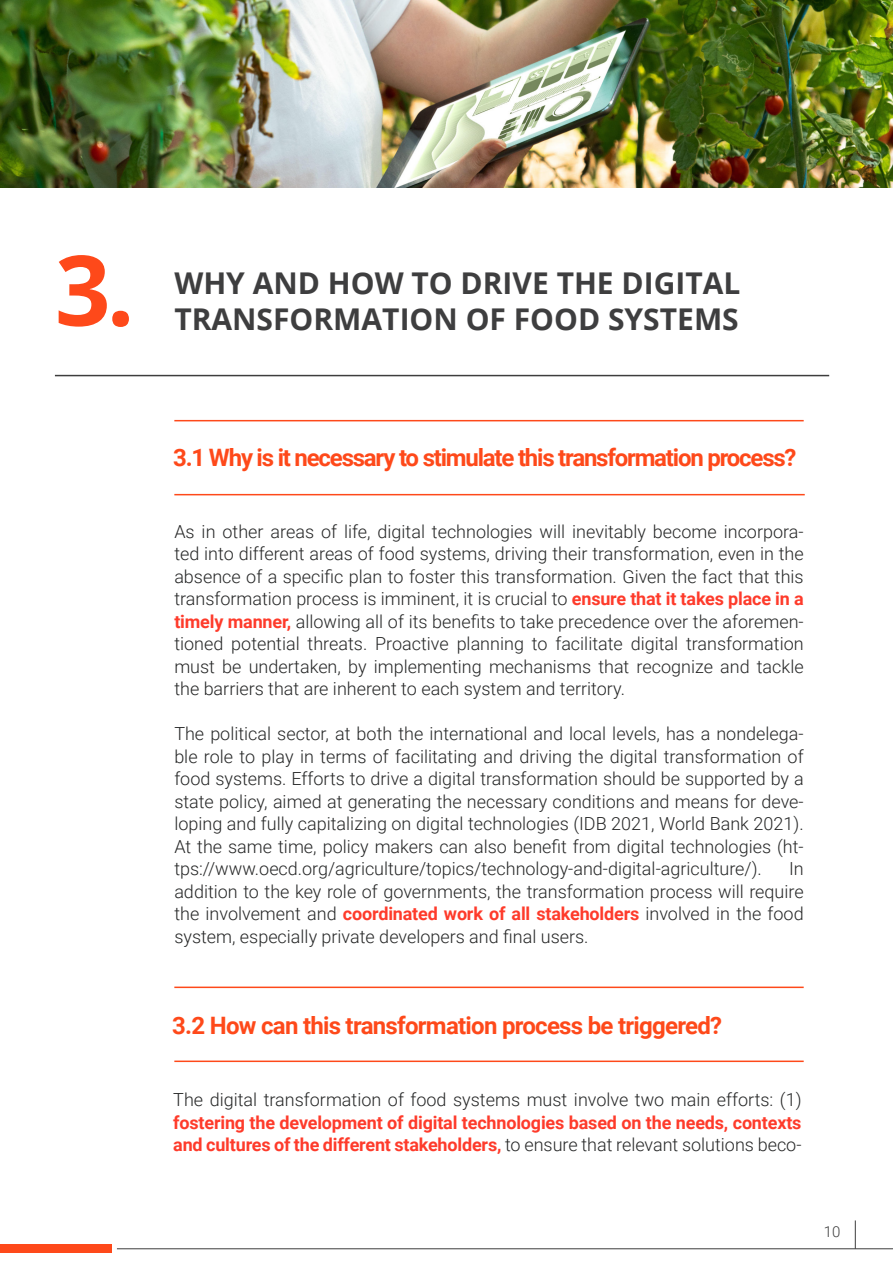
<style>
.page{position:relative;width:893px;height:1263px;background:#fff}
.page>*{position:absolute;margin:0;border:0;box-sizing:border-box;transform-origin:0 0}
.t1{font:700 97.5px "Open Sans";color:#fe491a}
.t2{font:700 30px "Open Sans";color:#3e3e3f}
.t3{font:700 24px "Roboto";letter-spacing:-.05em;color:#fe491a}
.t4{font:700 24px "Roboto";letter-spacing:-.03em;color:#fe491a}
.t5{font:300 18px/22.5px "Roboto";color:#262727;text-align:justify}
.t6{font:700 18px/22.5px "Roboto";letter-spacing:-.01em;color:#fe3b2b;text-align:justify}
.t7{font:300 15px "Roboto";color:#3d3d3d}
.s1{font-weight:700;color:#fe3b2b}
.s2{font-weight:300;color:#262727}
</style>
<div class="page">
<svg style="left:855px;top:1220px;width:1px;height:28px"></svg>
<hr style="left:117px;top:1248px;width:776px;height:1px;background:#3d3d3d">
<div style="left:0;top:1244px;width:112px;height:8px;background:#fe491a"></div>
<img style="left:0;top:0;width:893px;height:187px">
<hr style="left:55px;top:375px;width:774px;height:1px;background:#3d3d3d">
<hr style="left:174px;top:420px;width:630px;height:1px;background:#fe491a">
<hr style="left:174px;top:494px;width:631px;height:1px;background:#fe491a">
<hr style="left:174px;top:986px;width:630px;height:2px;background:#fe491a">
<hr style="left:174px;top:1060px;width:630px;height:2px;background:#fe491a">
<p class="t1" style="left:55px;top:221px;width:81px">3.</p>
<p class="t2" style="left:174px;top:262px;width:568px">WHY AND HOW TO DRIVE THE DIGITAL</p>
<p class="t2" style="left:174px;top:298px;width:566px">TRANSFORMATION OF FOOD SYSTEMS</p>
<p class="t3" style="left:173px;top:440px;width:625px">3.1 Why is it necessary to stimulate this transformation process?</p>
<p class="t5" style="left:174px;top:519px;width:631px">As in other areas of life, digital technologies will inevitably become incorpora&shy;ted into different areas of food systems, driving their transformation, even in the absence of a specific plan to foster this transformation. Given the fact that this transformation process is imminent, it is crucial to <span class="s1">ensure that it takes place in a timely manner,</span> allowing all of its benefits to take precedence over the aforemen&shy;tioned potential threats. Proactive planning to facilitate digital transformation must be undertaken, by implementing mechanisms that recognize and tackle the barriers that are inherent to each system and territory.</p>
<p class="t5" style="left:174px;top:722px;width:631px">The political sector, at both the international and local levels, has a nondelega&shy;ble role to play in terms of facilitating and driving the digital transformation of food systems. Efforts to drive a digital transformation should be supported by a state policy, aimed at generating the necessary conditions and means for deve&shy;loping and fully capitalizing on digital technologies (IDB 2021, World Bank 2021).<br>At the same time, policy makers can also benefit from digital technologies (ht&shy;tps://www.oecd.org/agriculture/topics/technology-and-digital-agriculture/).</p>
<p class="t5" style="left:174px;top:857px;width:631px;text-indent:615px">In addition to the key role of governments, the transformation process will require the involvement and <span class="s1">coordinated work of all stakeholders</span> involved in the food system, especially private developers and final users.</p>
<p class="t4" style="left:172px;top:1009px;width:551px">3.2 How can this transformation process be triggered?</p>
<p class="t6" style="left:173px;top:1088px;width:630px"><span class="s2">The digital transformation of food systems must involve two main efforts: (1) </span>fostering the development of digital technologies based on the needs, contexts and cultures of the different stakeholders, <span class="s2">to ensure that relevant solutions beco-</span></p>
<p class="t7" style="left:824px;top:1221px;width:18px">10</p>
</div>
